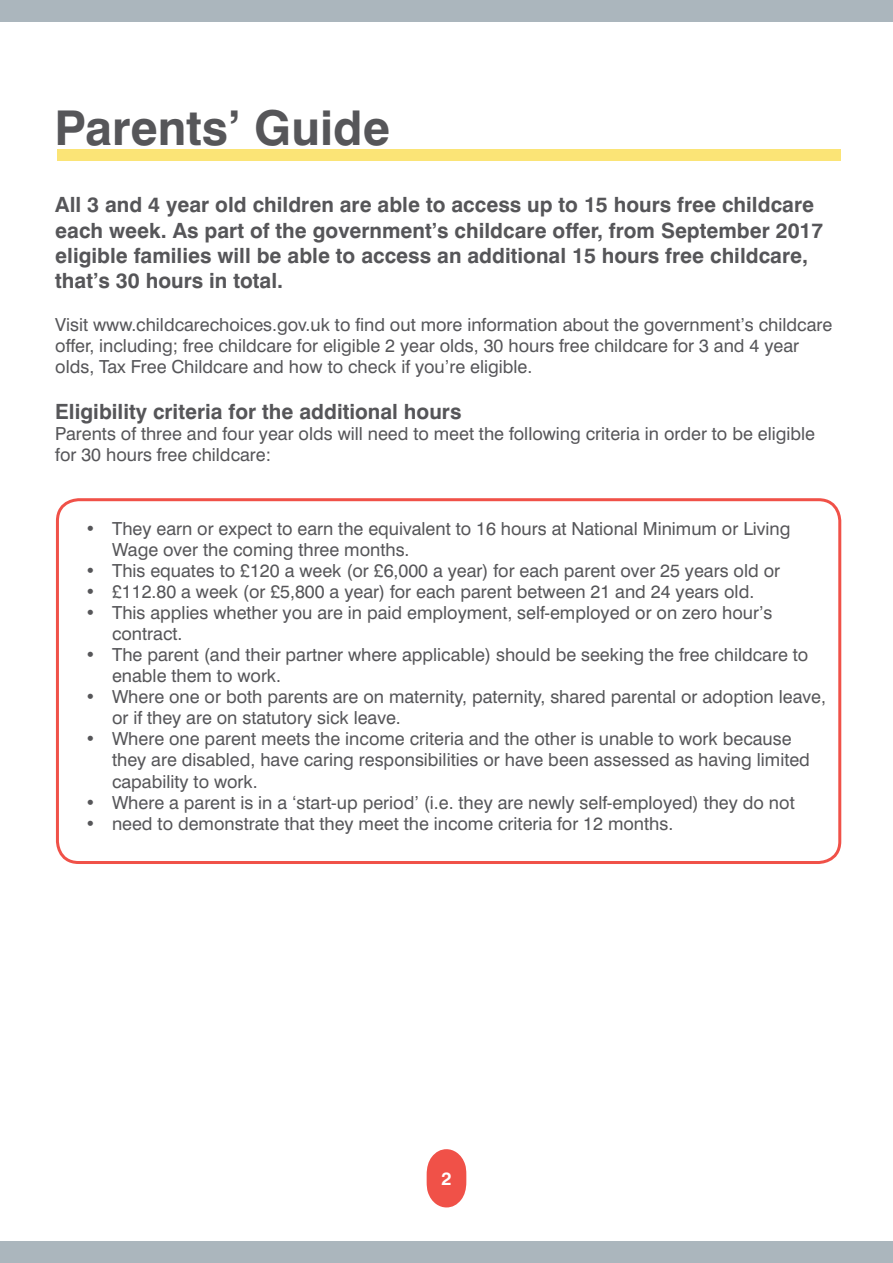
<style>
.page{position:relative;width:893px;height:1263px;background:#fff}
.page>*{position:absolute;margin:0;border:0;box-sizing:border-box;transform-origin:0 0}
.t1{font:700 48px "Swiss 721 BT";color:#565659}
.t2{font:700 21px/25.2px "Swiss 721 BT";color:#565659}
.t3{font:18px/21px "Swiss 721 BT";color:#565659}
.t4{font:700 18px "Swiss 721 BT";color:#fff}
</style>
<div class="page">
<svg style="left:427px;top:1149px;width:39px;height:58px;background:#f26d65"></svg>
<div style="left:57px;top:149px;width:783px;height:11px;background:#fbe476"></div>
<div style="left:0;top:0;width:893px;height:21px;background:#abb6bd"></div>
<div style="left:0;top:1242px;width:893px;height:21px;background:#abb6bd"></div>
<div style="left:56px;top:498px;width:785px;height:366px;border:3px solid #f05148;border-radius:21px"></div>
<h1 class="t1" style="left:54px;top:99px;width:337px">Parents’ Guide</h1>
<p class="t2" style="left:55px;top:192px;width:770px">All 3 and 4 year old children are able to access up to 15 hours free childcare each week. As part of the government’s childcare offer, from September 2017 eligible families will be able to access an additional 15 hours free childcare, that’s 30 hours in total.</p>
<p class="t3" style="left:55px;top:314px;width:778px">Visit www.childcarechoices.gov.uk to find out more information about the government’s childcare offer, including; free childcare for eligible 2 year olds, 30 hours free childcare for 3 and 4 year olds, Tax Free Childcare and how to check if you’re eligible.</p>
<p class="t2" style="left:55px;top:399px;width:408px">Eligibility criteria for the additional hours</p>
<p class="t3" style="left:55px;top:423px;width:761px">Parents of three and four year olds will need to meet the following criteria in order to be eligible for 30 hours free childcare:</p>
<p class="t3" style="left:112px;top:518px;width:680px;text-indent:-27px">• They earn or expect to earn the equivalent to 16 hours at National Minimum or Living<br>Wage over the coming three months.</p>
<p class="t3" style="left:85px;top:560px;width:697px">• This equates to £120 a week (or £6,000 a year) for each parent over 25 years old or</p>
<p class="t3" style="left:85px;top:581px;width:671px">• £112.80 a week (or £5,800 a year) for each parent between 21 and 24 years old.</p>
<p class="t3" style="left:112px;top:602px;width:662px;text-indent:-27px">• This applies whether you are in paid employment, self-employed or on zero hour’s contract.</p>
<p class="t3" style="left:112px;top:644px;width:698px;text-indent:-27px">• The parent (and their partner where applicable) should be seeking the free childcare to enable them to work.</p>
<p class="t3" style="left:112px;top:686px;width:715px;text-indent:-27px">• Where one or both parents are on maternity, paternity, shared parental or adoption leave, or if they are on statutory sick leave.</p>
<p class="t3" style="left:112px;top:728px;width:699px;text-indent:-27px">• Where one parent meets the income criteria and the other is unable to work because they are disabled, have caring responsibilities or have been assessed as having limited capability to work.</p>
<p class="t3" style="left:85px;top:791px;width:711px">• Where a parent is in a ‘start-up period’ (i.e. they are newly self-employed) they do not</p>
<p class="t3" style="left:85px;top:812px;width:590px">• need to demonstrate that they meet the income criteria for 12 months.</p>
<p class="t4" style="left:441px;top:1167px;width:12px">2</p>
</div>
